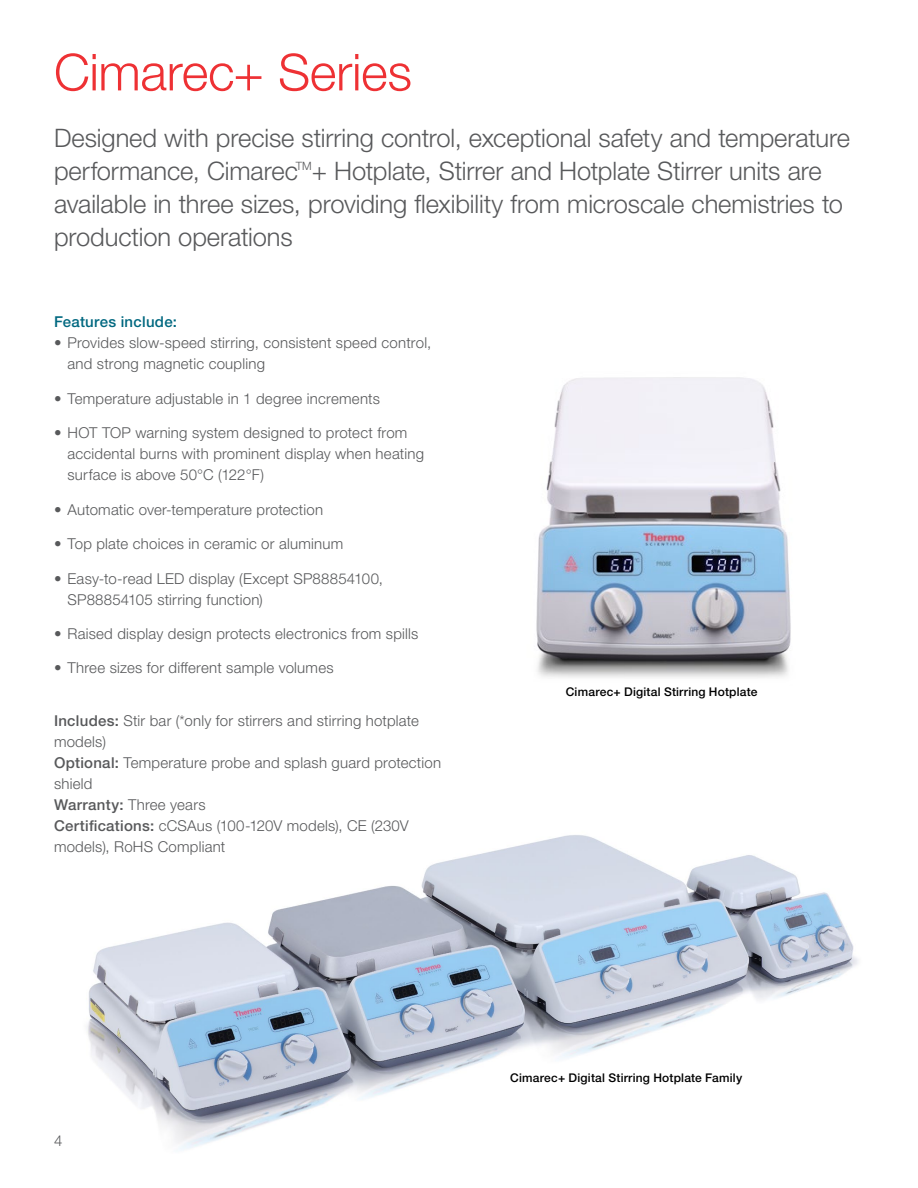
<style>
.page{position:relative;width:918px;height:1188px;background:#fff}
.page>*{position:absolute;margin:0;border:0;box-sizing:border-box;transform-origin:0 0}
.t1{font:300 51px "Helvetica Neue LTW1 G";letter-spacing:-.01em;color:#ee3134}
.t2{font:300 25.5px/33px "Helvetica Neue LTW1 G";letter-spacing:-.005em;color:#58595b}
.t3{font:300 15px/21px "Helvetica Neue LTW1 G";letter-spacing:.015em;color:#58595b}
.t4{font:500 15px "Helvetica Neue LTW1 G";letter-spacing:.02em;color:#006880}
.t5{font:500 12px "Helvetica Neue LTW1 G";letter-spacing:.015em;color:#000}
.s1{font-weight:500}
</style>
<div class="page">
<img style="left:87px;top:835px;width:771px;height:315px">
<img style="left:536px;top:377px;width:255px;height:301px">
<h1 class="t1" style="left:54px;top:41px;width:360px">Cimarec+ Series</h1>
<p class="t2" style="left:54px;top:122px;width:798px">Designed with precise stirring control, exceptional safety and temperature performance, Cimarec<sup>TM</sup>+ Hotplate, Stirrer and Hotplate Stirrer units are available in three sizes, providing flexibility from microscale chemistries to production operations</p>
<p class="t4" style="left:54px;top:313px;width:124px">Features include:</p>
<p class="t3" style="left:68px;top:332px;width:365px;text-indent:-14px">• Provides slow-speed stirring, consistent speed control, and strong magnetic coupling</p>
<p class="t3" style="left:54px;top:388px;width:327px">• Temperature adjustable in 1 degree increments</p>
<p class="t3" style="left:68px;top:422px;width:358px;text-indent:-14px">• HOT TOP warning system designed to protect from accidental burns with prominent display when heating surface is above 50°C (122°F)</p>
<p class="t3" style="left:54px;top:499px;width:271px">• Automatic over-temperature protection</p>
<p class="t3" style="left:54px;top:533px;width:291px">• Top plate choices in ceramic or aluminum</p>
<p class="t3" style="left:68px;top:568px;width:317px;text-indent:-14px">• Easy-to-read LED display (Except SP88854100,<br>SP88854105 stirring function)</p>
<p class="t3" style="left:54px;top:623px;width:366px">• Raised display design protects electronics from spills</p>
<p class="t3" style="left:54px;top:658px;width:281px">• Three sizes for different sample volumes</p>
<p class="t3" style="left:54px;top:710px;width:389px"><span class="s1">Includes:</span> Stir bar (*only for stirrers and stirring hotplate models)<br><span class="s1">Optional:</span> Temperature probe and splash guard protection shield<br><span class="s1">Warranty:</span> Three years<br><span class="s1">Certifications:</span> cCSAus (100-120V models), CE (230V models), RoHS Compliant</p>
<p class="t5" style="left:566px;top:684px;width:193px">Cimarec+ Digital Stirring Hotplate</p>
<p class="t3" style="left:54px;top:1130px;width:10px">4</p>
<p class="t5" style="left:510px;top:1071px;width:234px">Cimarec+ Digital Stirring Hotplate Family</p>
</div>
